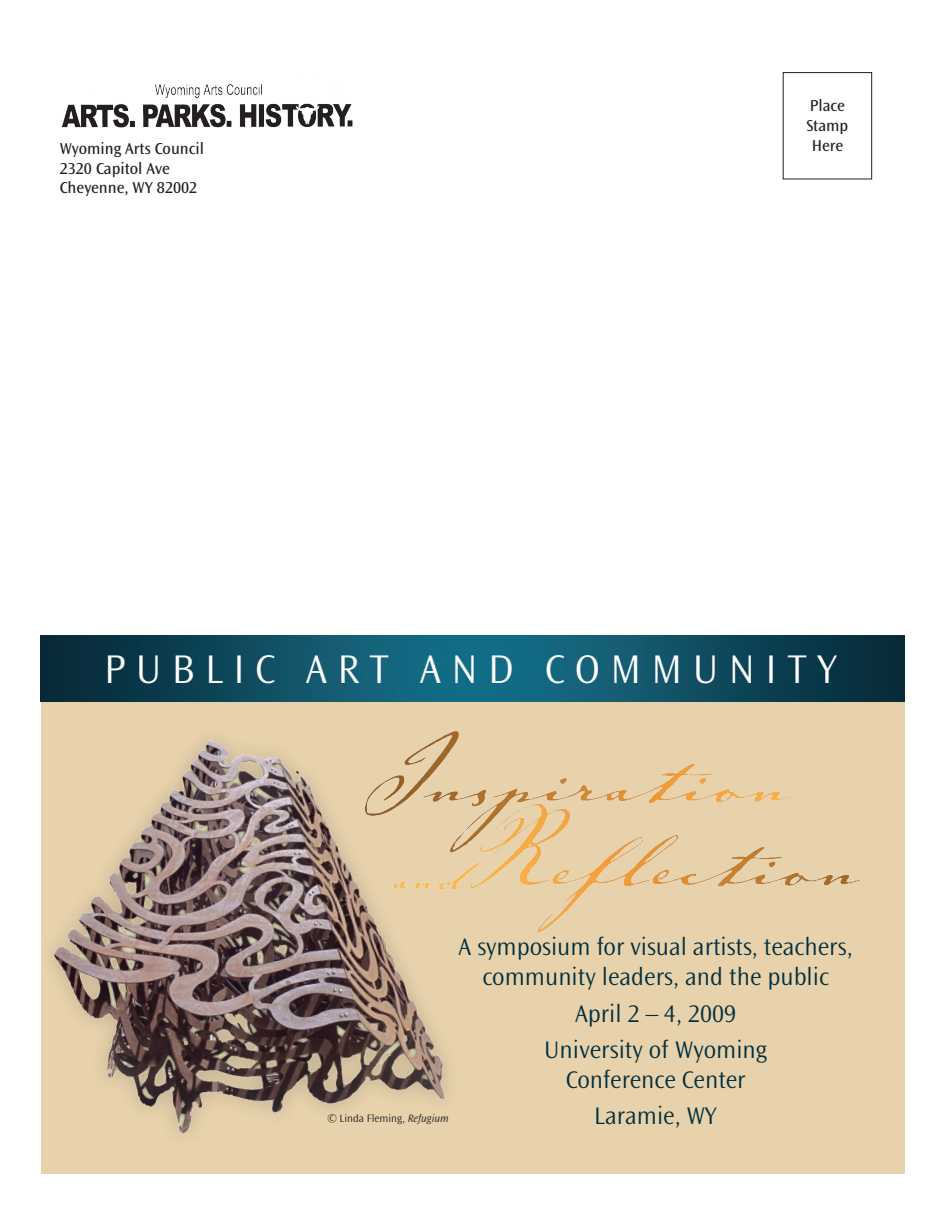
<style>
.page{position:relative;width:945px;height:1215px;background:#fff}
.page>*{position:absolute;margin:0;border:0;box-sizing:border-box;transform-origin:0 0}
.t1{font:300 41.7px "Ocean Sans MT Std";letter-spacing:.25em;color:#fff}
.t2{font:300 25.05px/30px "Ocean Sans MT Std";color:#002e3d;text-align:center}
.t3{font:16.5px "Ocean Sans MT Std";color:#231f20}
.t4{font:300 11.1px "Ocean Sans MT Std";color:#231f20}
.s1{font-style:italic}
</style>
<div class="page">
<div style="left:783px;top:72px;width:89px;height:107px;border:1px solid #231f20"></div>
<div style="left:41px;top:654px;width:863px;height:519px;background:#e7d2ac"></div>
<img style="left:41px;top:636px;width:863px;height:66px">
<img style="left:460px;top:764px;width:331px;height:39px">
<img style="left:40px;top:700px;width:419px;height:434px">
<img style="left:392px;top:858px;width:48px;height:42px">
<img style="left:440px;top:803px;width:420px;height:135px">
<img style="left:62px;top:84px;width:291px;height:44px">
<p class="t3" style="left:810px;top:97px;width:37px">Place</p>
<p class="t3" style="left:806px;top:117px;width:43px">Stamp</p>
<p class="t3" style="left:60px;top:139px;width:146px">Wyoming Arts Council</p>
<p class="t3" style="left:812px;top:136px;width:33px">Here</p>
<p class="t3" style="left:60px;top:159px;width:112px">2320 Capitol Ave</p>
<p class="t3" style="left:60px;top:179px;width:139px">Cheyenne, WY 82002</p>
<p class="t1" style="left:104px;top:646px;width:735px">PUBLIC ART AND COMMUNITY</p>
<p class="t2" style="left:459px;top:932px;width:396px">A symposium for visual artists, teachers, community leaders, and the public</p>
<p class="t2" style="left:575px;top:999px;width:163px">April 2 – 4, 2009</p>
<p class="t2" style="left:544px;top:1035px;width:224px">University of Wyoming<br>Conference Center</p>
<p class="t4" style="left:327px;top:1112px;width:123px">© Linda Fleming, <span class="s1">Refugium</span></p>
<p class="t2" style="left:594px;top:1101px;width:124px">Laramie, WY</p>
</div>
